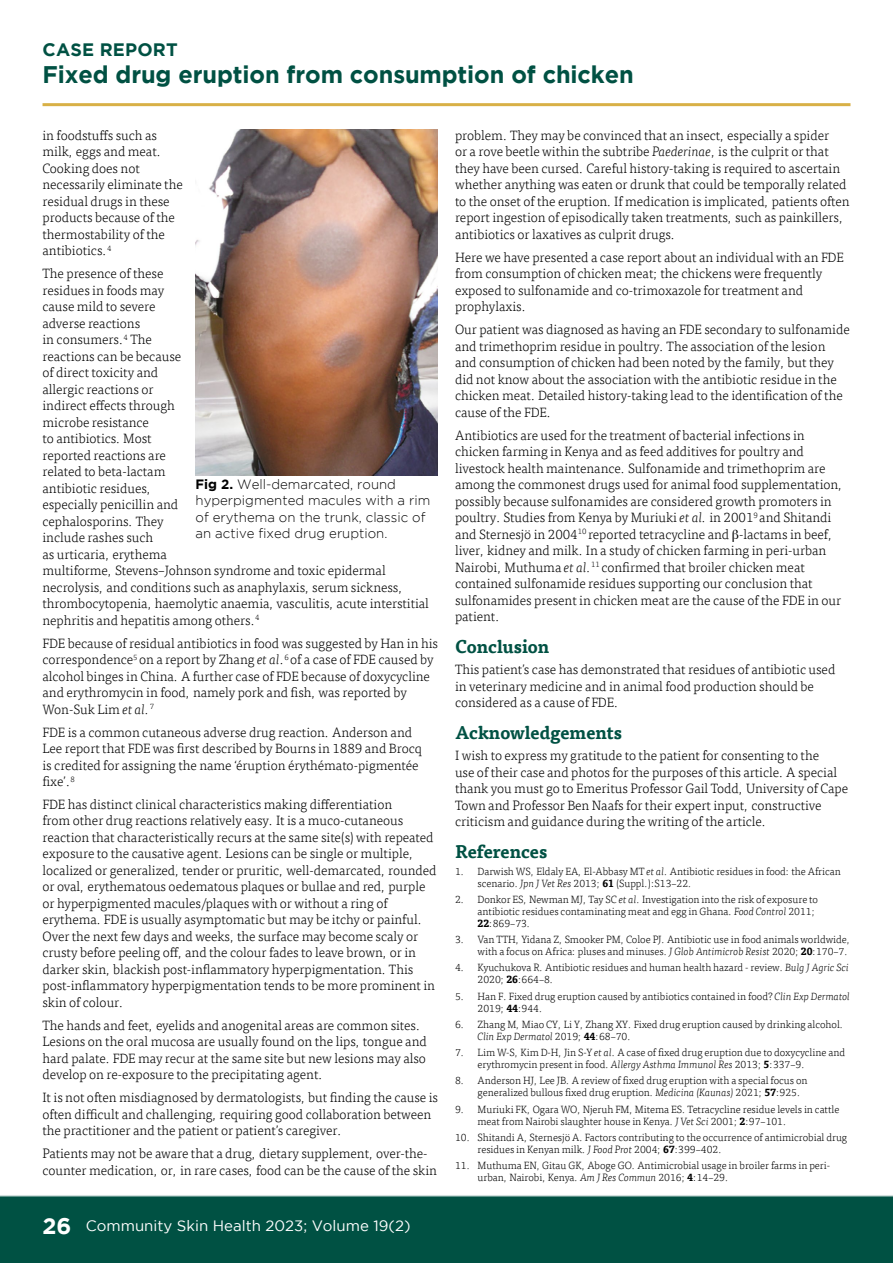
<style>
.page{position:relative;width:893px;height:1263px;background:#fff}
.page>*{position:absolute;margin:0;border:0;box-sizing:border-box;transform-origin:0 0}
.t1{font:700 24px "Gotham";letter-spacing:-.005em;color:#005143}
.t2{font:700 18px "Tisa Offc";letter-spacing:-.005em;color:#005143}
.t3{font:700 18px "Gotham";letter-spacing:.01em;color:#005143}
.t4{font:15px "Gotham";color:#fff}
.t5{font:300 13.5px/16.5px "Tisa Offc";letter-spacing:-.005em;color:#000}
.t6{font:300 13.5px/16.2px "Gotham";color:#000}
.t7{font:300 10.5px/12px "Tisa Offc";letter-spacing:-.005em;color:#000}
.s1{font-style:italic}
.s2{font-weight:700}
.s3{font-weight:700;font-size:22.5px}
</style>
<div class="page">
<div style="left:0;top:1195px;width:893px;height:68px;background:#005143"></div>
<hr style="left:43px;top:103px;width:807px;height:3px;background:#d8b046">
<img style="left:196px;top:130px;width:242px;height:345px">
<h2 class="t3" style="left:43px;top:39px;width:137px">CASE REPORT</h2>
<h1 class="t1" style="left:43px;top:60px;width:593px">Fixed drug eruption from consumption of chicken</h1>
<p class="t5" style="left:43px;top:127px;width:142px">in foodstuffs such as milk, eggs and meat.<br>Cooking does not necessarily eliminate the residual drugs in these products because of the thermostability of the antibiotics.<sup>4</sup></p>
<p class="t5" style="left:43px;top:266px;width:388px">The presence of these<br>residues in foods may<br>cause mild to severe<br>adverse reactions<br>in consumers.<sup>4</sup> The<br>reactions can be because<br>of direct toxicity and<br>allergic reactions or<br>indirect effects through<br>microbe resistance<br>to antibiotics. Most<br>reported reactions are<br>related to beta-lactam<br>antibiotic residues,<br>especially penicillin and<br>cephalosporins. They<br>include rashes such<br>as urticaria, erythema<br>multiforme, Stevens–Johnson syndrome and toxic epidermal necrolysis, and conditions such as anaphylaxis, serum sickness, thrombocytopenia, haemolytic anaemia, vasculitis, acute interstitial nephritis and hepatitis among others.<sup>4</sup></p>
<p class="t5" style="left:43px;top:635px;width:397px">FDE because of residual antibiotics in food was suggested by Han in his correspondence<sup>5</sup> on a report by Zhang <span class="s1">et al</span>.<sup>6</sup> of a case of FDE caused by alcohol binges in China. A further case of FDE because of doxycycline and erythromycin in food, namely pork and fish, was reported by Won-Suk Lim <span class="s1">et al.</span><sup>7</sup></p>
<p class="t5" style="left:43px;top:724px;width:381px">FDE is a common cutaneous adverse drug reaction. Anderson and Lee report that FDE was first described by Bourns in 1889 and Brocq is credited for assigning the name ‘éruption érythémato-pigmentée fixe’.<sup>8</sup></p>
<p class="t5" style="left:43px;top:796px;width:395px">FDE has distinct clinical characteristics making differentiation<br>from other drug reactions relatively easy. It is a muco-cutaneous reaction that characteristically recurs at the same site(s) with repeated exposure to the causative agent. Lesions can be single or multiple, localized or generalized, tender or pruritic, well-demarcated, rounded or oval, erythematous oedematous plaques or bullae and red, purple or hyperpigmented macules/plaques with or without a ring of erythema. FDE is usually asymptomatic but may be itchy or painful.<br>Over the next few days and weeks, the surface may become scaly or crusty before peeling off, and the colour fades to leave brown, or in darker skin, blackish post-inflammatory hyperpigmentation. This post-inflammatory hyperpigmentation tends to be more prominent in skin of colour.</p>
<p class="t5" style="left:43px;top:1017px;width:386px">The hands and feet, eyelids and anogenital areas are common sites.<br>Lesions on the oral mucosa are usually found on the lips, tongue and hard palate. FDE may recur at the same site but new lesions may also develop on re-exposure to the precipitating agent.</p>
<p class="t5" style="left:43px;top:1090px;width:397px">It is not often misdiagnosed by dermatologists, but finding the cause is often difficult and challenging, requiring good collaboration between the practitioner and the patient or patient’s caregiver.</p>
<p class="t5" style="left:43px;top:1145px;width:396px">Patients may not be aware that a drug, dietary supplement, over-the&shy;counter medication, or, in rare cases, food can be the cause of the skin</p>
<p class="t6" style="left:196px;top:476px;width:236px"><span class="s2">Fig 2.</span> Well-demarcated, round hyperpigmented macules with a rim of erythema on the trunk, classic of an active fixed drug eruption.</p>
<p class="t4" style="left:43px;top:1217px;width:370px"><span class="s3">26</span> Community Skin Health 2023; Volume 19(2)</p>
<p class="t5" style="left:455px;top:127px;width:396px">problem. They may be convinced that an insect, especially a spider<br>or a rove beetle within the subtribe <span class="s1">Paederinae</span>, is the culprit or that they have been cursed. Careful history-taking is required to ascertain whether anything was eaten or drunk that could be temporally related to the onset of the eruption. If medication is implicated, patients often report ingestion of episodically taken treatments, such as painkillers, antibiotics or laxatives as culprit drugs.</p>
<p class="t5" style="left:455px;top:249px;width:390px">Here we have presented a case report about an individual with an FDE from consumption of chicken meat; the chickens were frequently exposed to sulfonamide and co-trimoxazole for treatment and prophylaxis.</p>
<p class="t5" style="left:455px;top:322px;width:396px">Our patient was diagnosed as having an FDE secondary to sulfonamide and trimethoprim residue in poultry. The association of the lesion and consumption of chicken had been noted by the family, but they did not know about the association with the antibiotic residue in the chicken meat. Detailed history-taking lead to the identification of the cause of the FDE.</p>
<p class="t5" style="left:455px;top:427px;width:389px">Antibiotics are used for the treatment of bacterial infections in chicken farming in Kenya and as feed additives for poultry and livestock health maintenance. Sulfonamide and trimethoprim are among the commonest drugs used for animal food supplementation, possibly because sulfonamides are considered growth promoters in poultry. Studies from Kenya by Muriuki <span class="s1">et al.</span> in 2001<sup>9</sup> and Shitandi and Sternesjö in 2004<sup>10</sup> reported tetracycline and -lactams in beef, liver, kidney and milk. In a study of chicken farming in peri-urban Nairobi, Muthuma <span class="s1">et al.</span><sup>11</sup> confirmed that broiler chicken meat contained sulfonamide residues supporting our conclusion that sulfonamides present in chicken meat are the cause of the FDE in our patient.</p>
<h2 class="t2" style="left:455px;top:636px;width:96px">Conclusion</h2>
<p class="t5" style="left:455px;top:662px;width:382px">This patient’s case has demonstrated that residues of antibiotic used in veterinary medicine and in animal food production should be considered as a cause of FDE.</p>
<h2 class="t2" style="left:455px;top:722px;width:169px">Acknowledgements</h2>
<p class="t5" style="left:455px;top:747px;width:394px">I wish to express my gratitude to the patient for consenting to the<br>use of their case and photos for the purposes of this article. A special thank you must go to Emeritus Professor Gail Todd, University of Cape Town and Professor Ben Naafs for their expert input, constructive criticism and guidance during the writing of the article.</p>
<h2 class="t2" style="left:455px;top:841px;width:94px">References</h2>
<p class="t7" style="left:477px;top:865px;width:365px;text-indent:-23px">1. Darwish WS, Eldaly EA, El-Abbasy MT <span class="s1">et al</span>. Antibiotic residues in food: the African scenario. <span class="s1">Jpn J Vet Res</span> 2013; <span class="s2">61</span> (Suppl.):S13–22.</p>
<p class="t7" style="left:478px;top:893px;width:342px;text-indent:-23px">2. Donkor ES, Newman MJ, Tay SC <span class="s1">et al</span>. Investigation into the risk of exposure to antibiotic residues contaminating meat and egg in Ghana. <span class="s1">Food Control</span> 2011;<br><span class="s2">22</span>:869–73.</p>
<p class="t7" style="left:455px;top:934px;width:397px;text-align:right">3. Van TTH, Yidana Z, Smooker PM, Coloe PJ. Antibiotic use in food animals worldwide, with a focus on Africa: pluses and minuses. <span class="s1">J Glob Antimicrob Resist</span> 2020; <span class="s2">20</span>:170–7.</p>
<p class="t7" style="left:478px;top:962px;width:373px;text-indent:-23px">4. Kyuchukova R. Antibiotic residues and human health hazard - review. <span class="s1">Bulg J Agric Sci<br></span>2020; <span class="s2">26</span>:664–8.</p>
<p class="t7" style="left:478px;top:990px;width:374px;text-indent:-23px">5. Han F. Fixed drug eruption caused by antibiotics contained in food? <span class="s1">Clin Exp Dermatol<br></span>2019; <span class="s2">44</span>:944.</p>
<p class="t7" style="left:478px;top:1018px;width:367px;text-indent:-23px">6. Zhang M, Miao CY, Li Y, Zhang XY. Fixed drug eruption caused by drinking alcohol.<br><span class="s1">Clin Exp Dermatol</span> 2019; <span class="s2">44</span>:68–70.</p>
<p class="t7" style="left:478px;top:1047px;width:369px;text-indent:-23px">7. Lim W-S, Kim D-H, Jin S-Y <span class="s1">et al</span>. A case of fixed drug eruption due to doxycycline and erythromycin present in food. <span class="s1">Allergy Asthma Immunol Res</span> 2013; <span class="s2">5</span>:337–9.</p>
<p class="t7" style="left:478px;top:1075px;width:332px;text-indent:-23px">8. Anderson HJ, Lee JB. A review of fixed drug eruption with a special focus on generalized bullous fixed drug eruption. <span class="s1">Medicina (Kaunas)</span> 2021; <span class="s2">57</span>:925.</p>
<p class="t7" style="left:478px;top:1103px;width:363px;text-indent:-23px">9. Muriuki FK, Ogara WO, Njeruh FM, Mitema ES. Tetracycline residue levels in cattle meat from Nairobi slaughter house in Kenya. <span class="s1">J Vet Sci</span> 2001; <span class="s2">2</span>:97–101.</p>
<p class="t7" style="left:478px;top:1131px;width:371px;text-indent:-23px">10. Shitandi A, Sternesjö A. Factors contributing to the occurrence of antimicrobial drug residues in Kenyan milk. <span class="s1">J Food Prot</span> 2004; <span class="s2">67</span>:399–402.</p>
<p class="t7" style="left:478px;top:1160px;width:354px;text-indent:-23px">11. Muthuma EN, Gitau GK, Aboge GO. Antimicrobial usage in broiler farms in peri&shy;urban, Nairobi, Kenya. <span class="s1">Am J Res Commun</span> 2016; <span class="s2">4</span>:14–29.</p>
</div>
